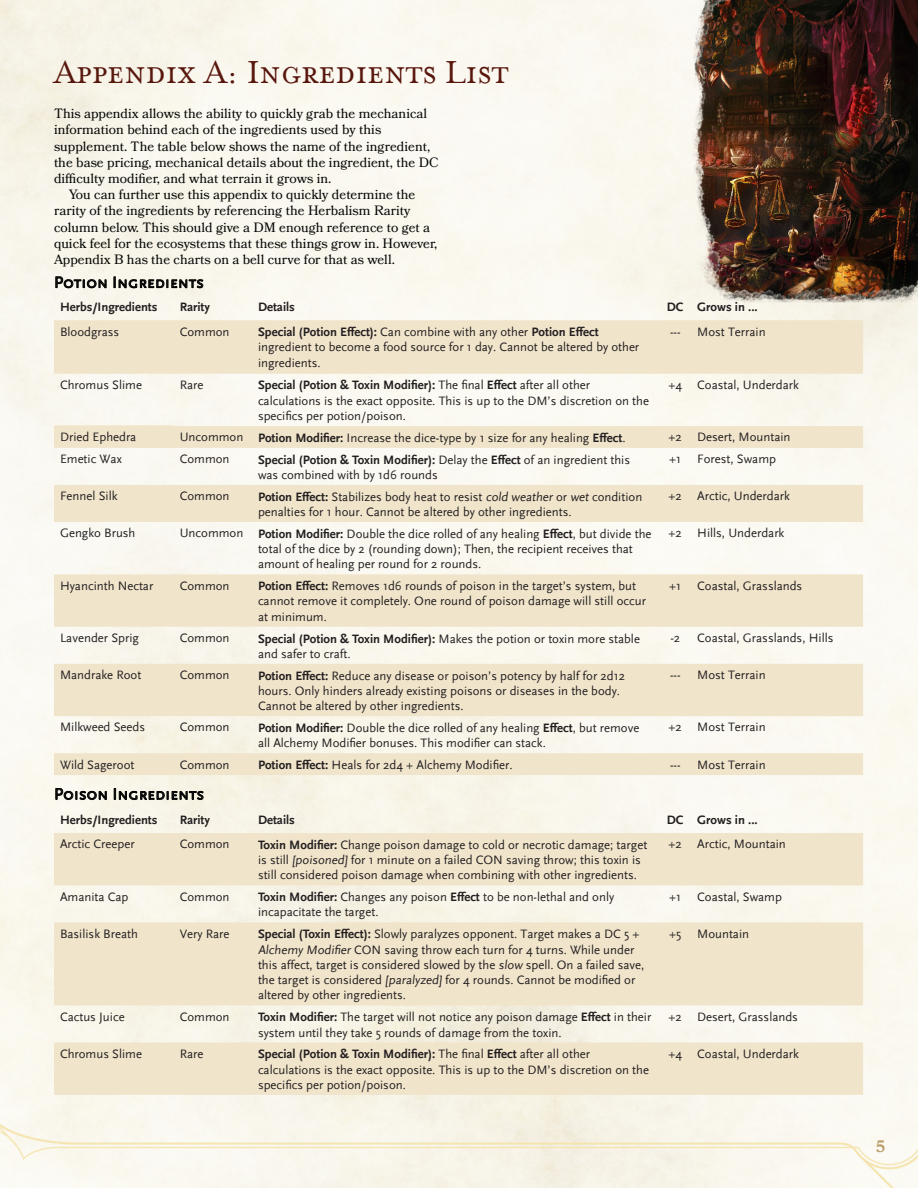
<style>
.page{position:relative;width:918px;height:1188px;background:#fff}
.page>*{position:absolute;margin:0;border:0;box-sizing:border-box;transform-origin:0 0}
.t1{font:36px "Mrs Eaves Small Caps";color:#58170d}
.t2{font:16.5px "Scala Sans Caps";color:#040503}
.t3{font:600 16.5px "Bookmania";color:#b89a67}
.t4{font:13.5px/16.2px "Bookmania";color:#040503}
.t5{font:12.75px/15.3px "Scala Sans";color:#231f20}
.t6{font:700 12.75px "Scala Sans Web W03";color:#231f20}
.s1{font-family:"Scala Sans Web W03";font-weight:700}
</style>
<div class="page">
<img style="left:0;top:0;width:918px;height:1188px">
<svg style="left:54px;top:320px;width:809px;height:455px"></svg>
<svg style="left:54px;top:426px;width:809px;height:201px;fill:#f0e4cb"></svg>
<hr style="left:54px;top:425px;width:120px;height:2px;background:#f0e4cb">
<svg style="left:55px;top:276px;width:52px;height:12px"></svg>
<svg style="left:114px;top:277px;width:89px;height:11px"></svg>
<img style="left:692px;top:0;width:226px;height:302px">
<svg style="left:55px;top:788px;width:52px;height:12px"></svg>
<svg style="left:114px;top:788px;width:90px;height:12px"></svg>
<div style="left:54px;top:833px;width:809px;height:52px;background:#f0e4cb"></div>
<svg style="left:54px;top:922px;width:809px;height:173px;background:#f1e7d1"></svg>
<p class="t1" style="left:54px;top:54px;width:456px">Appendix A: Ingredients List</p>
<p class="t4" style="left:54px;top:105px;width:386px">This appendix allows the ability to quickly grab the mechanical information behind each of the ingredients used by this supplement. The table below shows the name of the ingredient, the base pricing, mechanical details about the ingredient, the DC difficulty modifier, and what terrain it grows in.</p>
<p class="t4" style="left:54px;top:186px;width:385px;text-indent:15px">You can further use this appendix to quickly determine the rarity of the ingredients by referencing the Herbalism Rarity column below. This should give a DM enough reference to get a quick feel for the ecosystems that these things grow in. However, Appendix B has the charts on a bell curve for that as well.</p>
<p class="t2" style="left:54px;top:273px;width:151px">Potion Ingredients</p>
<p class="t6" style="left:60px;top:300px;width:99px">Herbs/Ingredients</p>
<p class="t6" style="left:180px;top:300px;width:32px">Rarity</p>
<p class="t6" style="left:258px;top:300px;width:38px">Details</p>
<p class="t6" style="left:667px;top:300px;width:18px">DC</p>
<p class="t6" style="left:697px;top:300px;width:62px">Grows in ...</p>
<p class="t5" style="left:60px;top:324px;width:61px">Bloodgrass</p>
<p class="t5" style="left:180px;top:324px;width:51px">Common</p>
<p class="t5" style="left:258px;top:325px;width:383px"><span class="s1">Special (Potion Effect):</span> Can combine with any other <span class="s1">Potion Effect </span>ingredient to become a food source for 1 day. Cannot be altered by other ingredients.</p>
<p class="t5" style="left:670px;top:324px;width:12px">---</p>
<p class="t5" style="left:697px;top:324px;width:70px">Most Terrain</p>
<p class="t5" style="left:60px;top:377px;width:84px">Chromus Slime</p>
<p class="t5" style="left:180px;top:377px;width:25px">Rare</p>
<p class="t5" style="left:258px;top:378px;width:393px"><span class="s1">Special (Potion &amp; Toxin Modifier):</span> The final <span class="s1">Effect</span> after all other calculations is the exact opposite. This is up to the DM’s discretion on the specifics per potion/poison.</p>
<p class="t5" style="left:668px;top:377px;width:15px">+4</p>
<p class="t5" style="left:697px;top:377px;width:103px">Coastal, Underdark</p>
<p class="t5" style="left:60px;top:430px;width:78px">Dried Ephedra</p>
<p class="t5" style="left:180px;top:430px;width:65px">Uncommon</p>
<p class="t5" style="left:258px;top:430px;width:369px"><span class="s1">Potion Modifier:</span> Increase the dice-type by 1 size for any healing <span class="s1">Effect</span>.</p>
<p class="t5" style="left:669px;top:430px;width:15px">+2</p>
<p class="t5" style="left:697px;top:430px;width:95px">Desert, Mountain</p>
<p class="t5" style="left:60px;top:452px;width:63px">Emetic Wax</p>
<p class="t5" style="left:180px;top:452px;width:51px">Common</p>
<p class="t5" style="left:258px;top:452px;width:374px"><span class="s1">Special (Potion &amp; Toxin Modifier):</span> Delay the <span class="s1">Effect</span> of an ingredient this was combined with by 1d6 rounds</p>
<p class="t5" style="left:669px;top:452px;width:13px">+1</p>
<p class="t5" style="left:697px;top:452px;width:80px">Forest, Swamp</p>
<p class="t5" style="left:60px;top:489px;width:59px">Fennel Silk</p>
<p class="t5" style="left:180px;top:489px;width:51px">Common</p>
<p class="t5" style="left:258px;top:489px;width:386px"><span class="s1">Potion Effect:</span> Stabilizes body heat to resist cold weather or wet condition penalties for 1 hour. Cannot be altered by other ingredients.</p>
<p class="t5" style="left:669px;top:489px;width:15px">+2</p>
<p class="t5" style="left:697px;top:489px;width:94px">Arctic, Underdark</p>
<p class="t5" style="left:60px;top:526px;width:77px">Gengko Brush</p>
<p class="t5" style="left:180px;top:526px;width:65px">Uncommon</p>
<p class="t5" style="left:258px;top:526px;width:395px"><span class="s1">Potion Modifier:</span> Double the dice rolled of any healing <span class="s1">Effect</span>, but divide the total of the dice by 2 (rounding down); Then, the recipient receives that amount of healing per round for 2 rounds.</p>
<p class="t5" style="left:669px;top:526px;width:15px">+2</p>
<p class="t5" style="left:697px;top:526px;width:89px">Hills, Underdark</p>
<p class="t5" style="left:60px;top:578px;width:95px">Hyancinth Nectar</p>
<p class="t5" style="left:180px;top:578px;width:51px">Common</p>
<p class="t5" style="left:258px;top:579px;width:389px"><span class="s1">Potion Effect:</span> Removes 1d6 rounds of poison in the target’s system, but cannot remove it completely. One round of poison damage will still occur at minimum.</p>
<p class="t5" style="left:669px;top:578px;width:13px">+1</p>
<p class="t5" style="left:697px;top:578px;width:107px">Coastal, Grasslands</p>
<p class="t5" style="left:60px;top:630px;width:80px">Lavender Sprig</p>
<p class="t5" style="left:180px;top:630px;width:51px">Common</p>
<p class="t5" style="left:258px;top:631px;width:384px"><span class="s1">Special (Potion &amp; Toxin Modifier):</span> Makes the potion or toxin more stable and safer to craft.</p>
<p class="t5" style="left:670px;top:630px;width:11px">-2</p>
<p class="t5" style="left:697px;top:630px;width:138px">Coastal, Grasslands, Hills</p>
<p class="t5" style="left:60px;top:668px;width:83px">Mandrake Root</p>
<p class="t5" style="left:180px;top:668px;width:51px">Common</p>
<p class="t5" style="left:258px;top:668px;width:368px"><span class="s1">Potion Effect:</span> Reduce any disease or poison’s potency by half for 2d12 hours. Only hinders already existing poisons or diseases in the body.<br>Cannot be altered by other ingredients.</p>
<p class="t5" style="left:670px;top:668px;width:12px">---</p>
<p class="t5" style="left:697px;top:668px;width:70px">Most Terrain</p>
<p class="t5" style="left:60px;top:720px;width:87px">Milkweed Seeds</p>
<p class="t5" style="left:180px;top:720px;width:51px">Common</p>
<p class="t5" style="left:258px;top:720px;width:383px"><span class="s1">Potion Modifier:</span> Double the dice rolled of any healing <span class="s1">Effect</span>, but remove all Alchemy Modifier bonuses. This modifier can stack.</p>
<p class="t5" style="left:669px;top:720px;width:15px">+2</p>
<p class="t5" style="left:697px;top:720px;width:70px">Most Terrain</p>
<p class="t5" style="left:60px;top:757px;width:76px">Wild Sageroot</p>
<p class="t5" style="left:180px;top:757px;width:51px">Common</p>
<p class="t5" style="left:258px;top:757px;width:256px"><span class="s1">Potion Effect:</span> Heals for 2d4 + Alchemy Modifier.</p>
<p class="t5" style="left:670px;top:757px;width:12px">---</p>
<p class="t5" style="left:697px;top:757px;width:70px">Most Terrain</p>
<p class="t2" style="left:54px;top:785px;width:152px">Poison Ingredients</p>
<p class="t6" style="left:60px;top:812px;width:99px">Herbs/Ingredients</p>
<p class="t6" style="left:180px;top:812px;width:32px">Rarity</p>
<p class="t6" style="left:258px;top:812px;width:38px">Details</p>
<p class="t6" style="left:667px;top:812px;width:18px">DC</p>
<p class="t6" style="left:697px;top:812px;width:62px">Grows in ...</p>
<p class="t5" style="left:60px;top:837px;width:76px">Arctic Creeper</p>
<p class="t5" style="left:180px;top:837px;width:51px">Common</p>
<p class="t5" style="left:258px;top:837px;width:391px"><span class="s1">Toxin Modifier:</span> Change poison damage to cold or necrotic damage; target is still [poisoned] for 1 minute on a failed CON saving throw; this toxin is still considered poison damage when combining with other ingredients.</p>
<p class="t5" style="left:669px;top:837px;width:15px">+2</p>
<p class="t5" style="left:697px;top:837px;width:90px">Arctic, Mountain</p>
<p class="t5" style="left:60px;top:889px;width:70px">Amanita Cap</p>
<p class="t5" style="left:180px;top:889px;width:51px">Common</p>
<p class="t5" style="left:258px;top:890px;width:358px"><span class="s1">Toxin Modifier:</span> Changes any poison <span class="s1">Effect</span> to be non-lethal and only incapacitate the target.</p>
<p class="t5" style="left:669px;top:889px;width:13px">+1</p>
<p class="t5" style="left:697px;top:889px;width:86px">Coastal, Swamp</p>
<p class="t5" style="left:60px;top:926px;width:79px">Basilisk Breath</p>
<p class="t5" style="left:180px;top:926px;width:51px">Very Rare</p>
<p class="t5" style="left:258px;top:927px;width:388px"><span class="s1">Special (Toxin Effect):</span> Slowly paralyzes opponent. Target makes a DC 5 + Alchemy Modifier CON saving throw each turn for 4 turns. While under this affect, target is considered slowed by the slow spell. On a failed save, the target is considered [paralyzed] for 4 rounds. Cannot be modified or altered by other ingredients.</p>
<p class="t5" style="left:669px;top:926px;width:14px">+5</p>
<p class="t5" style="left:697px;top:926px;width:53px">Mountain</p>
<p class="t5" style="left:60px;top:1009px;width:66px">Cactus Juice</p>
<p class="t5" style="left:180px;top:1009px;width:51px">Common</p>
<p class="t5" style="left:258px;top:1010px;width:395px"><span class="s1">Toxin Modifier:</span> The target will not notice any poison damage <span class="s1">Effect</span> in their system until they take 5 rounds of damage from the toxin.</p>
<p class="t5" style="left:669px;top:1009px;width:15px">+2</p>
<p class="t5" style="left:697px;top:1009px;width:102px">Desert, Grasslands</p>
<p class="t5" style="left:60px;top:1046px;width:84px">Chromus Slime</p>
<p class="t5" style="left:180px;top:1046px;width:25px">Rare</p>
<p class="t5" style="left:258px;top:1047px;width:393px"><span class="s1">Special (Potion &amp; Toxin Modifier):</span> The final <span class="s1">Effect</span> after all other calculations is the exact opposite. This is up to the DM’s discretion on the specifics per potion/poison.</p>
<p class="t5" style="left:668px;top:1046px;width:15px">+4</p>
<p class="t5" style="left:697px;top:1046px;width:103px">Coastal, Underdark</p>
<p class="t3" style="left:876px;top:1137px;width:11px">5</p>
</div>
